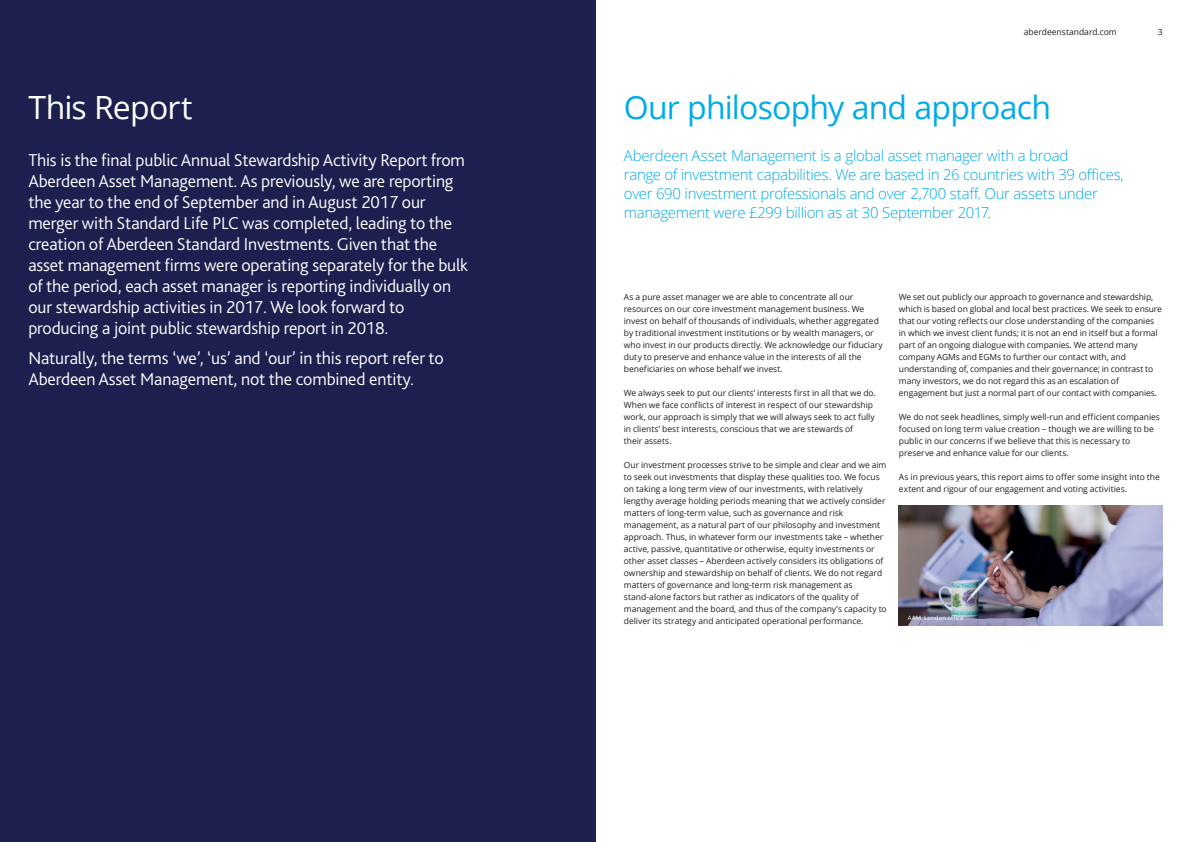
<style>
.page{position:relative;width:1191px;height:842px;background:#fff}
.page>*{position:absolute;margin:0;border:0;box-sizing:border-box;transform-origin:0 0}
.t1{font:32px "Open Sans";letter-spacing:-.025em;color:#00abe7}
.t2{font:32px "Open Sans";letter-spacing:-.025em;color:#fff}
.t3{font:300 18px/21px "Bliss 2";letter-spacing:-.01em;color:#fff}
.t4{font:300 15px/19px "Open Sans";letter-spacing:-.02em;color:#00abe7}
.t5{font:8.5px/12px "Open Sans";color:#231f20}
.t6{font:6px "Open Sans";letter-spacing:.01em;color:#fff}
</style>
<div class="page">
<div style="left:0;top:0;width:595px;height:842px;background:#1d1f4e"></div>
<img style="left:899px;top:505px;width:263px;height:121px">
<h1 class="t2" style="left:28px;top:86px;width:166px">This Report</h1>
<p class="t3" style="left:28px;top:149px;width:441px">This is the final public Annual Stewardship Activity Report from Aberdeen Asset Management. As previously, we are reporting the year to the end of September and in August 2017 our merger with Standard Life PLC was completed, leading to the creation of Aberdeen Standard Investments. Given that the asset management firms were operating separately for the bulk of the period, each asset manager is reporting individually on our stewardship activities in 2017. We look forward to producing a joint public stewardship report in 2018.</p>
<h2 class="t3" style="left:28px;top:347px;width:417px">Naturally, the terms ‘we’, ‘us’ and ‘our’ in this report refer to<br>Aberdeen Asset Management, not the combined entity.</h2>
<p class="t5" style="left:1023px;top:26px;width:94px">aberdeenstandard.com</p>
<p class="t5" style="left:1157px;top:26px;width:6px">3</p>
<h1 class="t1" style="left:624px;top:86px;width:428px">Our philosophy and approach</h1>
<p class="t4" style="left:624px;top:146px;width:501px">Aberdeen Asset Management is a global asset manager with a broad<br>range of investment capabilities. We are based in 26 countries with 39 offices, over 690 investment professionals and over 2,700 staff. Our assets under management were £299 billion as at 30 September 2017.</p>
<p class="t5" style="left:624px;top:291px;width:260px">As a pure asset manager we are able to concentrate all our resources on our core investment management business. We invest on behalf of thousands of individuals, whether aggregated by traditional investment institutions or by wealth managers, or who invest in our products directly. We acknowledge our fiduciary duty to preserve and enhance value in the interests of all the beneficiaries on whose behalf we invest.</p>
<p class="t5" style="left:624px;top:387px;width:253px">We always seek to put our clients’ interests first in all that we do.<br>When we face conflicts of interest in respect of our stewardship work, our approach is simply that we will always seek to act fully in clients’ best interests, conscious that we are stewards of<br>their assets.</p>
<p class="t5" style="left:624px;top:459px;width:264px">Our investment processes strive to be simple and clear and we aim to seek out investments that display these qualities too. We focus on taking a long term view of our investments, with relatively lengthy average holding periods meaning that we actively consider matters of long-term value, such as governance and risk management, as a natural part of our philosophy and investment approach. Thus, in whatever form our investments take – whether active, passive, quantitative or otherwise, equity investments or other asset classes – Aberdeen actively considers its obligations of ownership and stewardship on behalf of clients. We do not regard matters of governance and long-term risk management as stand-alone factors but rather as indicators of the quality of management and the board, and thus of the company’s capacity to deliver its strategy and anticipated operational performance.</p>
<p class="t5" style="left:899px;top:291px;width:265px">We set out publicly our approach to governance and stewardship, which is based on global and local best practices. We seek to ensure that our voting reflects our close understanding of the companies in which we invest client funds; it is not an end in itself but a formal part of an ongoing dialogue with companies. We attend many company AGMs and EGMs to further our contact with, and understanding of, companies and their governance; in contrast to many investors, we do not regard this as an escalation of engagement but just a normal part of our contact with companies.</p>
<p class="t5" style="left:899px;top:411px;width:263px">We do not seek headlines, simply well-run and efficient companies focused on long term value creation – though we are willing to be public in our concerns if we believe that this is necessary to preserve and enhance value for our clients.</p>
<p class="t5" style="left:899px;top:471px;width:262px">As in previous years, this report aims to offer some insight into the extent and rigour of our engagement and voting activities.</p>
<p class="t6" style="left:907px;top:613px;width:57px">AAM, London office</p>
</div>
